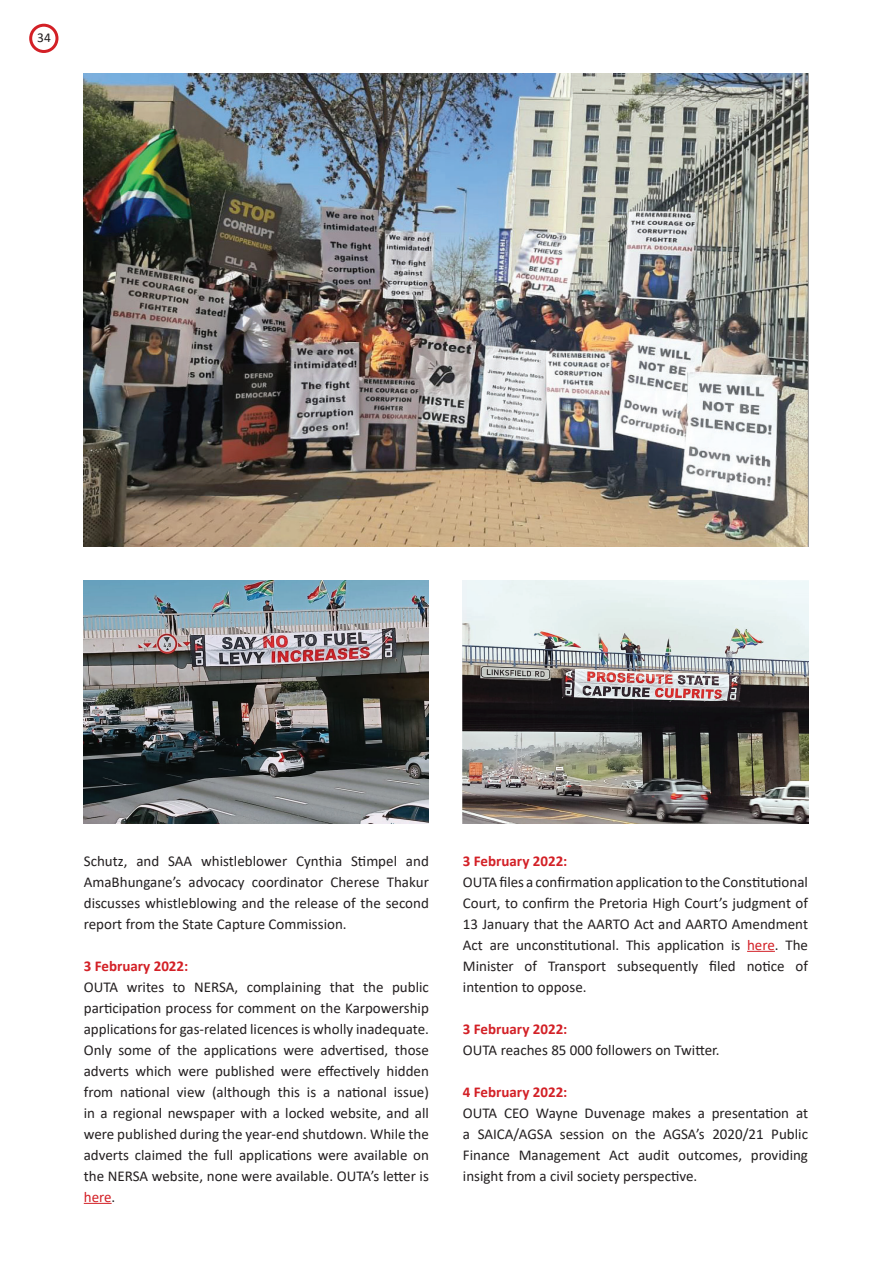
<style>
.page{position:relative;width:893px;height:1263px;background:#fff}
.page>*{position:absolute;margin:0;border:0;box-sizing:border-box;transform-origin:0 0}
.t1{font:15px/21px "Calibri";color:#231f20;text-align:justify}
.t2{font:700 15px "Calibri";color:#d32026}
.t3{font:13.5px "Calibri";color:#231f20}
.s1{color:#d32026}
</style>
<div class="page">
<svg style="left:84px;top:1203px;width:28px;height:1px"></svg>
<svg style="left:747px;top:951px;width:28px;height:1px"></svg>
<img style="left:84px;top:581px;width:345px;height:242px">
<img style="left:463px;top:581px;width:345px;height:242px">
<img style="left:84px;top:73px;width:724px;height:474px">
<div style="left:29px;top:24px;width:29px;height:29px;border:3px solid #d32026;border-radius:50%"></div>
<p class="t3" style="left:37px;top:28px;width:15px">34</p>
<p class="t1" style="left:84px;top:850px;width:347px">Schutz, and SAA whistleblower Cynthia Stimpel and AmaBhungane’s advocacy coordinator Cherese Thakur discusses whistleblowing and the release of the second report from the State Capture Commission.</p>
<p class="t2" style="left:84px;top:955px;width:106px">3 February 2022:</p>
<p class="t1" style="left:84px;top:976px;width:347px">OUTA writes to NERSA, complaining that the public participation process for comment on the Karpowership applications for gas-related licences is wholly inadequate.<br>Only some of the applications were advertised, those adverts which were published were effectively hidden from national view (although this is a national issue) in a regional newspaper with a locked website, and all were published during the year-end shutdown. While the adverts claimed the full applications were available on the NERSA website, none were available. OUTA’s letter is <span class="s1">here</span>.</p>
<p class="t2" style="left:463px;top:850px;width:106px">3 February 2022:</p>
<p class="t1" style="left:463px;top:871px;width:347px">OUTA files a confirmation application to the Constitutional Court, to confirm the Pretoria High Court’s judgment of 13 January that the AARTO Act and AARTO Amendment Act are unconstitutional. This application is <span class="s1">here</span>. The Minister of Transport subsequently filed notice of intention to oppose.</p>
<p class="t2" style="left:463px;top:1018px;width:106px">3 February 2022:</p>
<p class="t1" style="left:463px;top:1039px;width:258px">OUTA reaches 85 000 followers on Twitter.</p>
<p class="t2" style="left:463px;top:1081px;width:106px">4 February 2022:</p>
<p class="t1" style="left:463px;top:1102px;width:347px">OUTA CEO Wayne Duvenage makes a presentation at a SAICA/AGSA session on the AGSA’s 2020/21 Public Finance Management Act audit outcomes, providing insight from a civil society perspective.</p>
</div>
